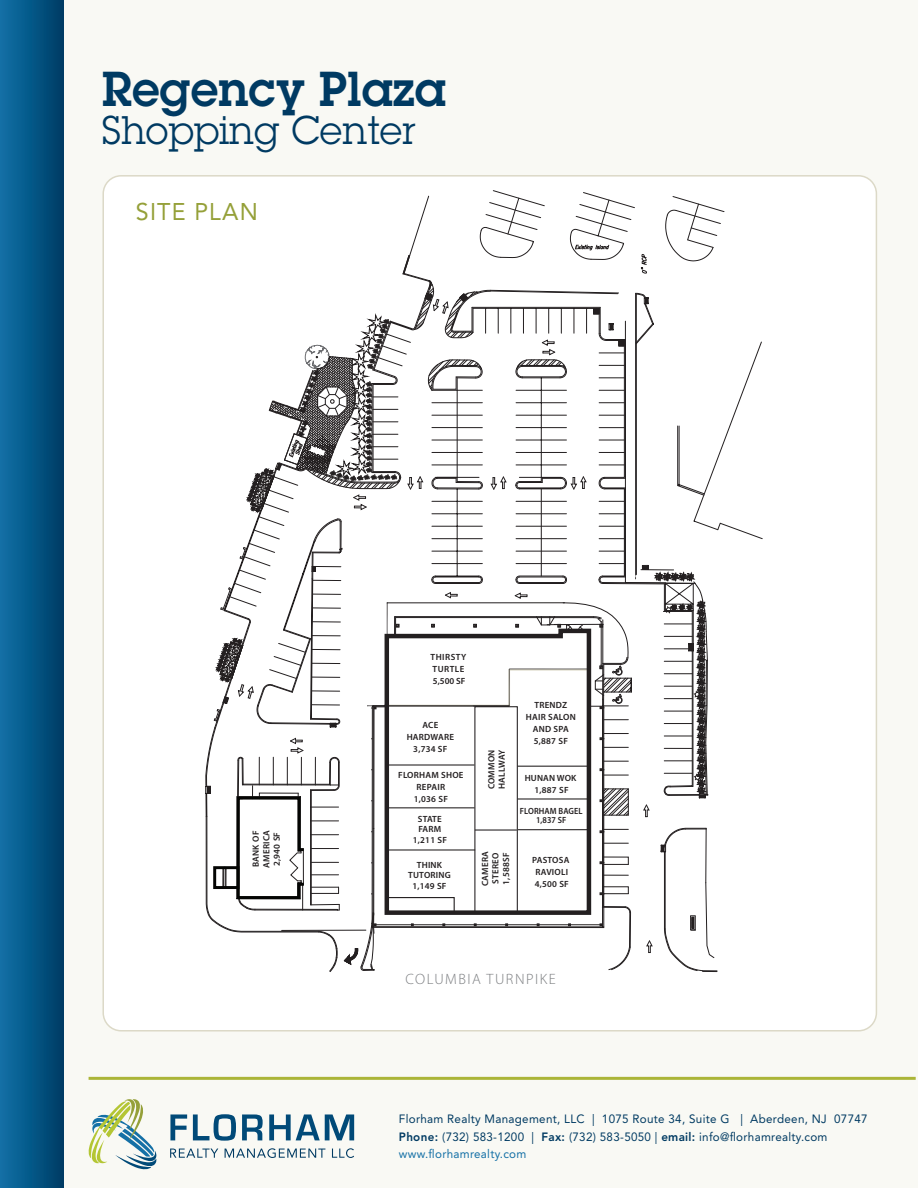
<style>
.page{position:relative;width:918px;height:1188px;background:#f9f9f4}
.page>*{position:absolute;margin:0;border:0;box-sizing:border-box;transform-origin:0 0}
.t1{font:600 48px "Lubalin Graph Std";letter-spacing:.01em;color:#003a62}
.t2{font:39px "Lubalin Graph Std";letter-spacing:.01em;color:#003a62}
.t3{font:24px "Avenir LT Std";letter-spacing:.05em;color:#95a039}
.t4{font:300 15px "Myriad Pro";letter-spacing:.1em;color:#7c7e81}
.t5{font:12px/17.2px "Avenir LT Std";letter-spacing:.025em;color:#003a62}
.t6{font:600 9px/12px "Myriad Pro";letter-spacing:.025em;color:#231f20;text-align:center}
.t7{font:600 9px/12px "Myriad Pro";letter-spacing:.05em;color:#231f20}
.t8{font:600 9px/9px "Myriad Pro";letter-spacing:.025em;color:#231f20;text-align:center;scale:.92 1}
.s1{font-weight:800}
.s2{color:#1470a6}
</style>
<div class="page">
<hr style="left:89px;top:1077px;width:827px;height:3px;background:#abb537">
<svg style="left:170px;top:1149px;width:48px;height:9px"></svg>
<svg style="left:225px;top:1148px;width:100px;height:10px"></svg>
<svg style="left:332px;top:1148px;width:22px;height:10px"></svg>
<svg style="left:170px;top:1114px;width:17px;height:26px"></svg>
<svg style="left:193px;top:1114px;width:43px;height:27px"></svg>
<svg style="left:242px;top:1114px;width:21px;height:26px"></svg>
<svg style="left:269px;top:1114px;width:85px;height:26px"></svg>
<svg style="left:88px;top:1099px;width:69px;height:70px"></svg>
<div style="left:103px;top:176px;width:773px;height:855px;background:#fff;border-radius:18px"></div>
<div style="left:0;top:0;width:63px;height:1188px;background:linear-gradient(to right,#1071a7,#003d66)"></div>
<svg style="left:206px;top:190px;width:557px;height:782px"></svg>
<div style="left:213px;top:866px;width:26px;height:23px;border:3px solid #040503"></div>
<h1 class="t1" style="left:102px;top:58px;width:345px">Regency Plaza</h1>
<h2 class="t2" style="left:102px;top:106px;width:315px">Shopping Center</h2>
<h3 class="t3" style="left:136px;top:198px;width:123px">SITE PLAN</h3>
<p class="t6" style="left:250px;top:868px;width:39px;line-height:10.5px;text-align:justify;rotate:-90deg">BANK OF AMERICA 2,940 SF</p>
<p class="t7" style="left:431px;top:650px;width:37px">THIRSTY<br>TURTLE<br>5,500 SF</p>
<p class="t6" style="left:407px;top:718px;width:49px">ACE<br>HARDWARE<br>3,734 SF</p>
<p class="t6" style="left:398px;top:769px;width:67px">FLORHAM SHOE<br>REPAIR<br>1,036 SF</p>
<p class="t6" style="left:413px;top:813px;width:36px;line-height:10.5px">STATE<br>FARM<br>1,211 SF</p>
<p class="t6" style="left:408px;top:859px;width:44px;line-height:10.5px">THINK<br>TUTORING<br>1,149 SF</p>
<p class="t6" style="left:486px;top:789px;width:41px;line-height:10.5px;text-align:left;rotate:-90deg">COMMON<br>HALLWAY</p>
<p class="t6" style="left:480px;top:886px;width:37px;line-height:10.5px;text-align:left;rotate:-90deg">CAMERA<br>STEREO<br>1,588SF</p>
<p class="t6" style="left:526px;top:698px;width:52px">TRENDZ<br>HAIR SALON<br>AND SPA<br>5,887 SF</p>
<p class="t6" style="left:525px;top:772px;width:53px">HUNAN WOK<br>1,887 SF</p>
<p class="t8" style="left:520px;top:806px;width:70px">FLORHAM BAGEL<br>1,837 SF</p>
<p class="t6" style="left:532px;top:853px;width:39px;text-align:left">PASTOSA<br>RAVIOLI<br>4,500 SF</p>
<h3 class="t4" style="left:405px;top:971px;width:152px">COLUMBIA TURNPIKE</h3>
<h3 class="t5" style="left:399px;top:1111px;width:470px">Florham Realty Management, LLC | 1075 Route 34, Suite G | Aberdeen, NJ 07747<br><span class="s1">Phone:</span> (732) 583-1200 | <span class="s1">Fax:</span> (732) 583-5050 | <span class="s1">email:</span> info@florhamrealty.com <span class="s2">www.florhamrealty.com</span></h3>
</div>
